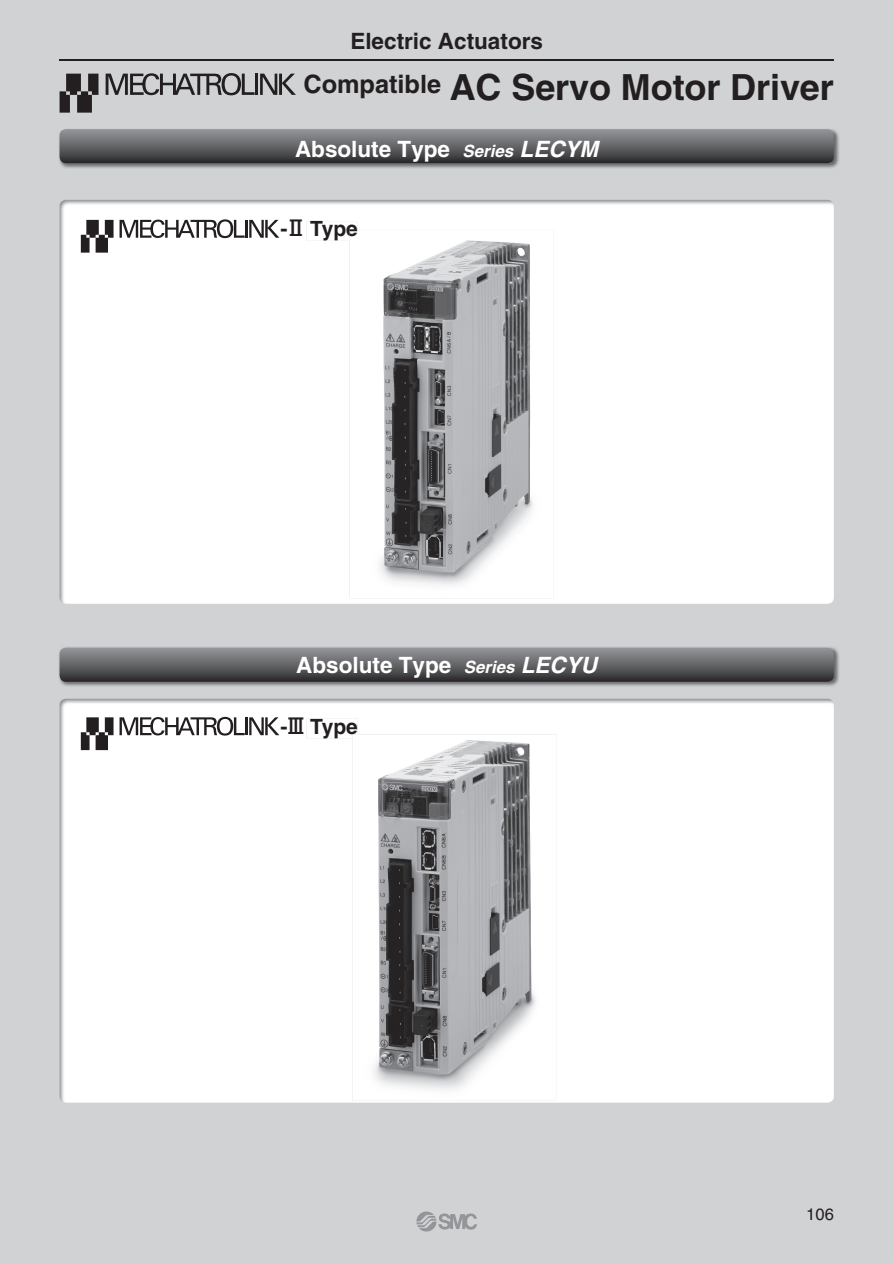
<style>
.page{position:relative;width:893px;height:1263px;background:#fff}
.page>*{position:absolute;margin:0;border:0;box-sizing:border-box;transform-origin:0 0}
.t1{font:700 36px "Helvetica";letter-spacing:-.005em;color:#231f20}
.t2{font:700 25.35px "Helvetica";color:#231f20}
.t3{font:700 22.5px "Helvetica";color:#fff}
.t4{font:700 22.5px "Helvetica";color:#231f20}
.t5{font:700 21px "Helvetica";color:#231f20}
.t6{font:16.5px "Helvetica";color:#231f20}
.s1{font-style:italic;font-size:16.8px}
.s2{font-style:italic}
</style>
<div class="page">
<div style="left:0;top:0;width:892px;height:1263px;background:#d1d2d4"></div>
<hr style="left:60px;top:59px;width:773px;height:1px;background:#231f20">
<div style="left:60px;top:699px;width:773px;height:404px;background:#fff"></div>
<img style="left:306px;top:719px;width:51px;height:19px">
<div style="left:60px;top:200px;width:773px;height:404px;background:#fff"></div>
<img style="left:306px;top:221px;width:51px;height:20px">
<svg style="left:60px;top:74px;width:38px;height:39px"></svg>
<svg style="left:106px;top:73px;width:148px;height:22px"></svg>
<hr style="left:255px;top:74px;width:3px;height:21px;background:#231f20">
<svg style="left:260px;top:74px;width:36px;height:21px"></svg>
<svg style="left:81px;top:220px;width:32px;height:33px"></svg>
<svg style="left:119px;top:219px;width:160px;height:19px"></svg>
<svg style="left:81px;top:717px;width:32px;height:33px"></svg>
<svg style="left:119px;top:717px;width:160px;height:19px"></svg>
<img style="left:59px;top:129px;width:780px;height:39px">
<div style="left:60px;top:129px;width:773px;height:34px;background:linear-gradient(to bottom,#979a9e,#313031);border-radius:6px"></div>
<img style="left:59px;top:647px;width:780px;height:39px">
<div style="left:60px;top:648px;width:773px;height:34px;background:linear-gradient(to bottom,#96999c,#2f2d2e);border-radius:6px"></div>
<img style="left:350px;top:229px;width:203px;height:370px">
<svg style="left:350px;top:229px;width:7px;height:12px"></svg>
<img style="left:353px;top:735px;width:204px;height:366px">
<svg style="left:353px;top:735px;width:4px;height:3px"></svg>
<svg style="left:416px;top:1212px;width:61px;height:20px"></svg>
<svg style="left:290px;top:220px;width:12px;height:16px"></svg>
<svg style="left:288px;top:717px;width:15px;height:17px"></svg>
<p class="t4" style="left:350px;top:33px;width:194px">Electric Actuators</p>
<p class="t2" style="left:303px;top:75px;width:139px">Compatible</p>
<h1 class="t1" style="left:449px;top:74px;width:385px">AC Servo Motor Driver</h1>
<p class="t3" style="left:295px;top:141px;width:305px">Absolute Type <span class="s1">Series</span> <span class="s2">LECYM</span></p>
<p class="t5" style="left:280px;top:221px;width:79px">- Type</p>
<p class="t3" style="left:296px;top:657px;width:302px">Absolute Type <span class="s1">Series</span> <span class="s2">LECYU</span></p>
<p class="t5" style="left:280px;top:719px;width:79px">- Type</p>
<p class="t6" style="left:806px;top:1209px;width:29px">106</p>
</div>
